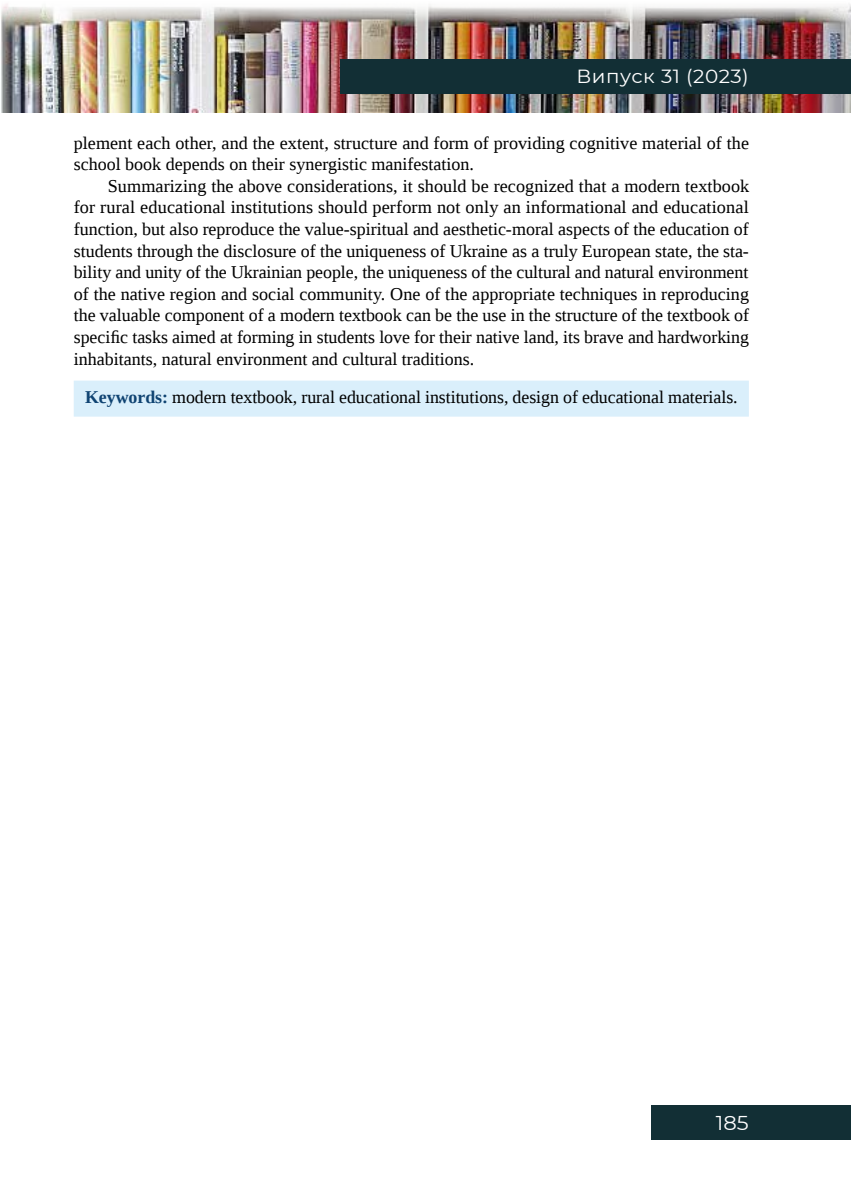
<style>
.page{position:relative;width:851px;height:1191px;background:#fff}
.page>*{position:absolute;margin:0;border:0;box-sizing:border-box;transform-origin:0 0}
.t1{font:20px "Montserrat";color:#fff;scale:1.05 1}
.t2{font:19px "Montserrat";letter-spacing:.025em;color:#fff;scale:1.05 1}
.t3{font:18px/21.6px "Liberation Serif";color:#000}
.s1{font-weight:700;color:#0f4372}
</style>
<div class="page">
<img style="left:1px;top:4px;width:849px;height:109px">
<div style="left:340px;top:60px;width:510px;height:34px;background:#122f35"></div>
<div style="left:651px;top:1106px;width:199px;height:34px;background:#122f35"></div>
<div style="left:74px;top:380px;width:674px;height:36px;background:#daeffb"></div>
<p class="t2" style="left:576px;top:63px;width:166px">Випуск 31 (2023)</p>
<p class="t3" style="left:74px;top:132px;width:676px">plement each other, and the extent, structure and form of providing cognitive material of the school book depends on their synergistic manifestation.</p>
<p class="t3" style="left:74px;top:175px;width:677px;text-align:justify;text-indent:34px">Summarizing the above considerations, it should be recognized that a modern textbook for rural educational institutions should perform not only an informational and educational function, but also reproduce the value-spiritual and aesthetic-moral aspects of the education of students through the disclosure of the uniqueness of Ukraine as a truly European state, the sta&shy;bility and unity of the Ukrainian people, the uniqueness of the cultural and natural environment of the native region and social community. One of the appropriate techniques in reproducing the valuable component of a modern textbook can be the use in the structure of the textbook of specific tasks aimed at forming in students love for their native land, its brave and hardworking inhabitants, natural environment and cultural traditions.</p>
<p class="t3" style="left:85px;top:386px;width:654px"><span class="s1">Keywords:</span> modern textbook, rural educational institutions, design of educational materials.</p>
<p class="t1" style="left:715px;top:1109px;width:33px">185</p>
</div>
